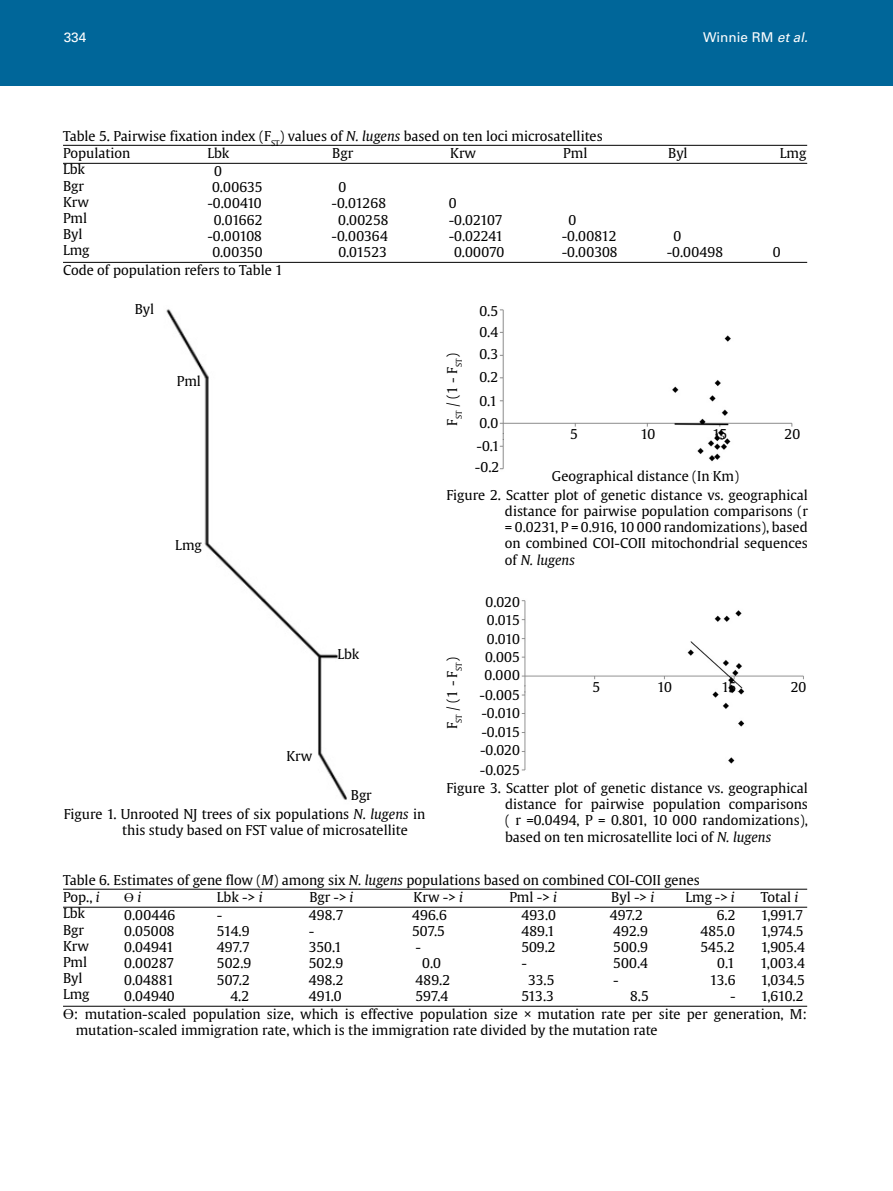
<style>
.page{position:relative;width:893px;height:1191px;background:#fff}
.page>*{position:absolute;margin:0;border:0;box-sizing:border-box;transform-origin:0 0}
.t1{font:13.5px/16.2px "Gulliver";color:#000}
.t2{font:13.5px "Univers LT Std";color:#fff}
.t3{font:13.5px "Times New Roman";color:#000}
.s1{font-style:italic}
.s2{font-family:"Gulliver";font-style:italic}
.s3{font-family:"Times New Roman";font-size:15px}
</style>
<div class="page">
<div style="left:0;top:0;width:893px;height:85px;background:#069"></div>
<hr style="left:63px;top:145px;width:744px;height:1px;background:#000">
<hr style="left:63px;top:163px;width:744px;height:1px;background:#000">
<hr style="left:63px;top:262px;width:744px;height:1px;background:#000">
<hr style="left:63px;top:888px;width:744px;height:1px;background:#000">
<hr style="left:63px;top:906px;width:744px;height:1px;background:#000">
<hr style="left:63px;top:1005px;width:744px;height:1px;background:#000">
<img style="left:166px;top:309px;width:181px;height:491px">
<img style="left:499px;top:309px;width:294px;height:165px">
<img style="left:521px;top:600px;width:283px;height:171px">
<p class="t2" style="left:64px;top:30px;width:24px">334</p>
<p class="t2" style="left:703px;top:30px;width:110px">Winnie RM <span class="s1">etal.</span></p>
<p class="t1" style="left:63px;top:128px;width:541px">Table 5. Pairwise fixation index (F<sub>ST</sub>) values of <span class="s1">N. lugens</span> based on ten loci microsatellites</p>
<p class="t1" style="left:63px;top:145px;width:69px">Population</p>
<p class="t1" style="left:450px;top:145px;width:27px">Krw</p>
<p class="t1" style="left:563px;top:145px;width:26px">Pml</p>
<p class="t1" style="left:668px;top:145px;width:21px">Byl</p>
<p class="t1" style="left:780px;top:145px;width:28px">Lmg</p>
<p class="t1" style="left:63px;top:161px;width:28px">Lbk<br>Bgr<br>Krw<br>Pml<br>Byl<br>Lmg</p>
<p class="t1" style="left:207px;top:145px;width:24px">Lbk</p>
<p class="t1" style="left:332px;top:145px;width:23px">Bgr</p>
<p class="t1" style="left:214px;top:163px;width:9px">0</p>
<p class="t1" style="left:212px;top:179px;width:52px">0.00635</p>
<p class="t1" style="left:207px;top:195px;width:56px">-0.00410</p>
<p class="t1" style="left:214px;top:211px;width:50px">0.01662</p>
<p class="t1" style="left:207px;top:228px;width:56px">-0.00108</p>
<p class="t1" style="left:212px;top:244px;width:52px">0.00350</p>
<p class="t1" style="left:338px;top:179px;width:9px">0</p>
<p class="t1" style="left:332px;top:195px;width:56px">-0.01268</p>
<p class="t1" style="left:338px;top:211px;width:52px">0.00258</p>
<p class="t1" style="left:332px;top:228px;width:58px">-0.00364</p>
<p class="t1" style="left:338px;top:244px;width:50px">0.01523</p>
<p class="t1" style="left:449px;top:195px;width:9px">0</p>
<p class="t1" style="left:449px;top:211px;width:55px">-0.02107</p>
<p class="t1" style="left:449px;top:228px;width:56px">-0.02241</p>
<p class="t1" style="left:454px;top:244px;width:52px">0.00070</p>
<p class="t1" style="left:562px;top:211px;width:57px;text-indent:7px">0 -0.00812 -0.00308</p>
<p class="t1" style="left:667px;top:228px;width:58px;text-indent:7px">0 -0.00498</p>
<p class="t1" style="left:773px;top:244px;width:9px">0</p>
<p class="t1" style="left:63px;top:262px;width:222px">Code of population refers to Table 1</p>
<p class="t1" style="left:135px;top:301px;width:21px">Byl</p>
<p class="t1" style="left:177px;top:373px;width:26px">Pml</p>
<p class="t1" style="left:175px;top:537px;width:28px">Lmg</p>
<p class="t1" style="left:337px;top:646px;width:24px">Lbk</p>
<p class="t1" style="left:286px;top:748px;width:27px">Krw</p>
<p class="t1" style="left:64px;top:786px;width:363px;line-height:18.3px;text-indent:287px">Bgr<br>Figure 1. Unrooted NJ trees of six populations <span class="s1">N. lugens</span> in</p>
<p class="t1" style="left:122px;top:822px;width:287px">this study based on FST value of microsatellite</p>
<p class="t1" style="left:479px;top:303px;width:20px">0.5</p>
<p class="t1" style="left:444px;top:426px;width:74px;rotate:-90deg">F<sub>ST</sub> / (1 - F<sub>ST</sub>)</p>
<p class="t1" style="left:479px;top:324px;width:20px">0.4</p>
<p class="t1" style="left:479px;top:346px;width:20px">0.3</p>
<p class="t1" style="left:479px;top:369px;width:20px">0.2</p>
<p class="t1" style="left:479px;top:393px;width:19px">0.1</p>
<p class="t1" style="left:479px;top:415px;width:20px">0.0</p>
<p class="t1" style="left:476px;top:438px;width:25px">-0.1</p>
<p class="t1" style="left:475px;top:459px;width:26px">-0.2</p>
<p class="t1" style="left:570px;top:426px;width:9px">5</p>
<p class="t1" style="left:641px;top:426px;width:16px">10</p>
<p class="t1" style="left:713px;top:426px;width:16px">15</p>
<p class="t1" style="left:785px;top:426px;width:17px">20</p>
<p class="t1" style="left:552px;top:468px;width:189px">Geographical distance (In Km)</p>
<p class="t1" style="left:505px;top:487px;width:304px;text-align:justify;text-indent:-58px">Figure 2. Scatter plot of genetic distance vs. geographical distance for pairwise population comparisons (r = 0.0231, P = 0.916, 10 000 randomizations), based on combined COI-COII mitochondrial sequences of <span class="s1">N. lugens</span></p>
<p class="t1" style="left:486px;top:593px;width:36px">0.020</p>
<p class="t1" style="left:487px;top:611px;width:35px">0.015</p>
<p class="t1" style="left:444px;top:729px;width:74px;rotate:-90deg">F<sub>ST</sub> / (1 - F<sub>ST</sub>)</p>
<p class="t1" style="left:487px;top:631px;width:35px">0.010</p>
<p class="t1" style="left:485px;top:649px;width:36px">0.005</p>
<p class="t1" style="left:485px;top:667px;width:37px">0.000</p>
<p class="t1" style="left:479px;top:686px;width:42px">-0.005</p>
<p class="t1" style="left:481px;top:704px;width:40px">-0.010</p>
<p class="t1" style="left:481px;top:724px;width:40px">-0.015</p>
<p class="t1" style="left:480px;top:742px;width:41px">-0.020</p>
<p class="t1" style="left:480px;top:761px;width:41px">-0.025</p>
<p class="t1" style="left:593px;top:678px;width:9px">5</p>
<p class="t1" style="left:657px;top:678px;width:16px">10</p>
<p class="t1" style="left:722px;top:678px;width:16px">15</p>
<p class="t1" style="left:791px;top:678px;width:17px">20</p>
<p class="t1" style="left:505px;top:780px;width:304px;text-align:justify;text-indent:-58px">Figure 3. Scatter plot of genetic distance vs. geographical distance for pairwise population comparisons ( r =0.0494, P = 0.801, 10 000 randomizations), based on ten microsatellite loci of <span class="s1">N. lugens</span></p>
<p class="t1" style="left:63px;top:872px;width:638px">Table 6. Estimates of gene flow (<span class="s1">M</span>) among six <span class="s1">N. lugens</span> populations based on combined COI-COII genes</p>
<p class="t1" style="left:63px;top:888px;width:38px">Pop., <span class="s1">i</span></p>
<p class="t1" style="left:414px;top:888px;width:51px">Krw -&gt; <span class="s1">i</span></p>
<p class="t1" style="left:509px;top:888px;width:49px">Pml -&gt; <span class="s1">i</span></p>
<p class="t1" style="left:611px;top:888px;width:44px">Byl -&gt; <span class="s1">i</span></p>
<p class="t1" style="left:685px;top:888px;width:51px">Lmg -&gt; <span class="s1">i</span></p>
<p class="t1" style="left:761px;top:888px;width:39px">Total <span class="s1">i</span></p>
<p class="t1" style="left:63px;top:905px;width:28px">Lbk<br>Bgr<br>Krw<br>Pml<br>Byl<br>Lmg</p>
<p class="t3" style="left:124px;top:887px;width:18px">ϴ<span class="s2">i</span></p>
<p class="t1" style="left:217px;top:888px;width:47px">Lbk -&gt; <span class="s1">i</span></p>
<p class="t1" style="left:309px;top:888px;width:45px">Bgr -&gt; <span class="s1">i</span></p>
<p class="t1" style="left:124px;top:906px;width:52px;text-align:justify">0.00446<br>0.05008<br>0.04941<br>0.00287<br>0.04881<br>0.04940</p>
<p class="t1" style="left:217px;top:906px;width:7px">-</p>
<p class="t1" style="left:521px;top:906px;width:36px">493.0</p>
<p class="t1" style="left:521px;top:923px;width:35px">489.1</p>
<p class="t1" style="left:521px;top:939px;width:36px">509.2</p>
<p class="t1" style="left:521px;top:955px;width:7px">-</p>
<p class="t1" style="left:528px;top:971px;width:28px">33.5</p>
<p class="t1" style="left:521px;top:987px;width:34px">513.3</p>
<p class="t1" style="left:309px;top:906px;width:36px">498.7 -<br>350.1<br>502.9<br>498.2<br>491.0</p>
<p class="t1" style="left:412px;top:906px;width:36px">496.6<br>507.5 -</p>
<p class="t1" style="left:610px;top:906px;width:40px">497.2<br>492.9<br>500.9<br>500.4 -</p>
<p class="t1" style="left:630px;top:987px;width:20px">8.5</p>
<p class="t1" style="left:700px;top:906px;width:37px;text-align:right">6.2<br>485.0<br>545.2<br>0.1<br>13.6<br>-</p>
<p class="t1" style="left:760px;top:906px;width:46px;text-align:justify">1,991.7<br>1,974.5<br>1,905.4<br>1,003.4<br>1,034.5<br>1,610.2</p>
<p class="t1" style="left:217px;top:923px;width:34px">514.9</p>
<p class="t1" style="left:217px;top:939px;width:35px">497.7</p>
<p class="t1" style="left:217px;top:955px;width:36px">502.9</p>
<p class="t1" style="left:217px;top:971px;width:34px">507.2</p>
<p class="t1" style="left:230px;top:987px;width:20px">4.2</p>
<p class="t1" style="left:415px;top:955px;width:36px;text-align:center">0.0<br>489.2<br>597.4</p>
<p class="t1" style="left:76px;top:1005px;width:733px;text-indent:-13px"><span class="s3">ϴ</span>: mutation-scaled population size, which is effective population size × mutation rate per site per generation, M: mutation-scaled immigration rate, which is the immigration rate divided by the mutation rate</p>
</div>
